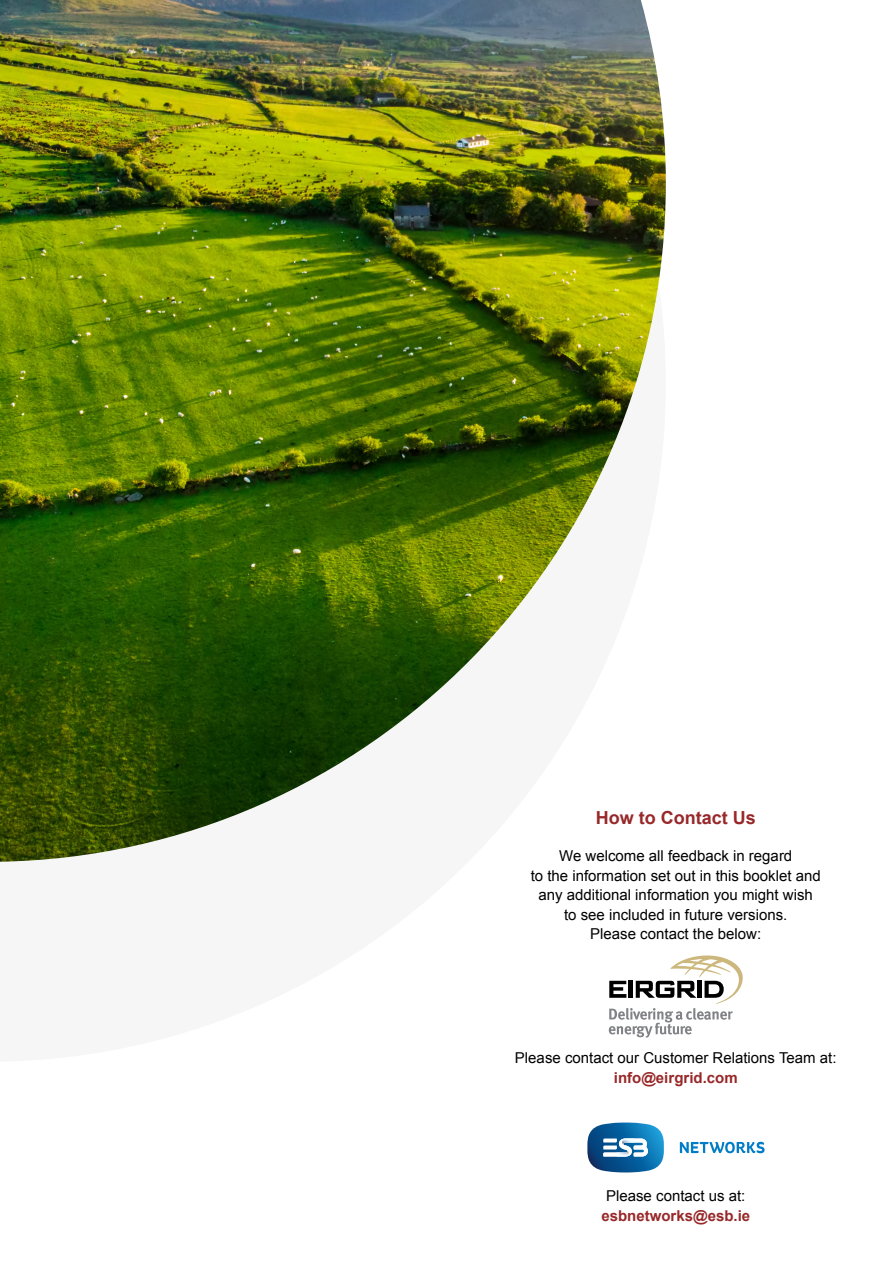
<style>
.page{position:relative;width:893px;height:1263px;background:#fff}
.page>*{position:absolute;margin:0;border:0;box-sizing:border-box;transform-origin:0 0}
.t1{font:700 18px "Arial";color:#982829}
.t2{font:15px/19.5px "Arial";color:#000;text-align:center}
.t3{font:700 15px "Arial";color:#982829}
</style>
<div class="page">
<svg style="left:587px;top:1122px;width:77px;height:50px"></svg>
<svg style="left:680px;top:1142px;width:84px;height:11px"></svg>
<img style="left:0;top:0;width:666px;height:862px">
<svg style="left:609px;top:955px;width:134px;height:83px"></svg>
<p class="t1" style="left:596px;top:805px;width:162px">How to Contact Us</p>
<p class="t2" style="left:531px;top:846px;width:292px">We welcome all feedback in regard<br>to the information set out in this booklet and any additional information you might wish to see included in future versions.</p>
<p class="t2" style="left:590px;top:924px;width:172px">Please contact the below:</p>
<p class="t2" style="left:515px;top:1048px;width:323px">Please contact our Customer Relations Team at:</p>
<p class="t3" style="left:614px;top:1067px;width:125px">info@eirgrid.com</p>
<p class="t2" style="left:606px;top:1186px;width:141px">Please contact us at:</p>
<p class="t3" style="left:601px;top:1205px;width:150px">esbnetworks@esb.ie</p>
</div>
